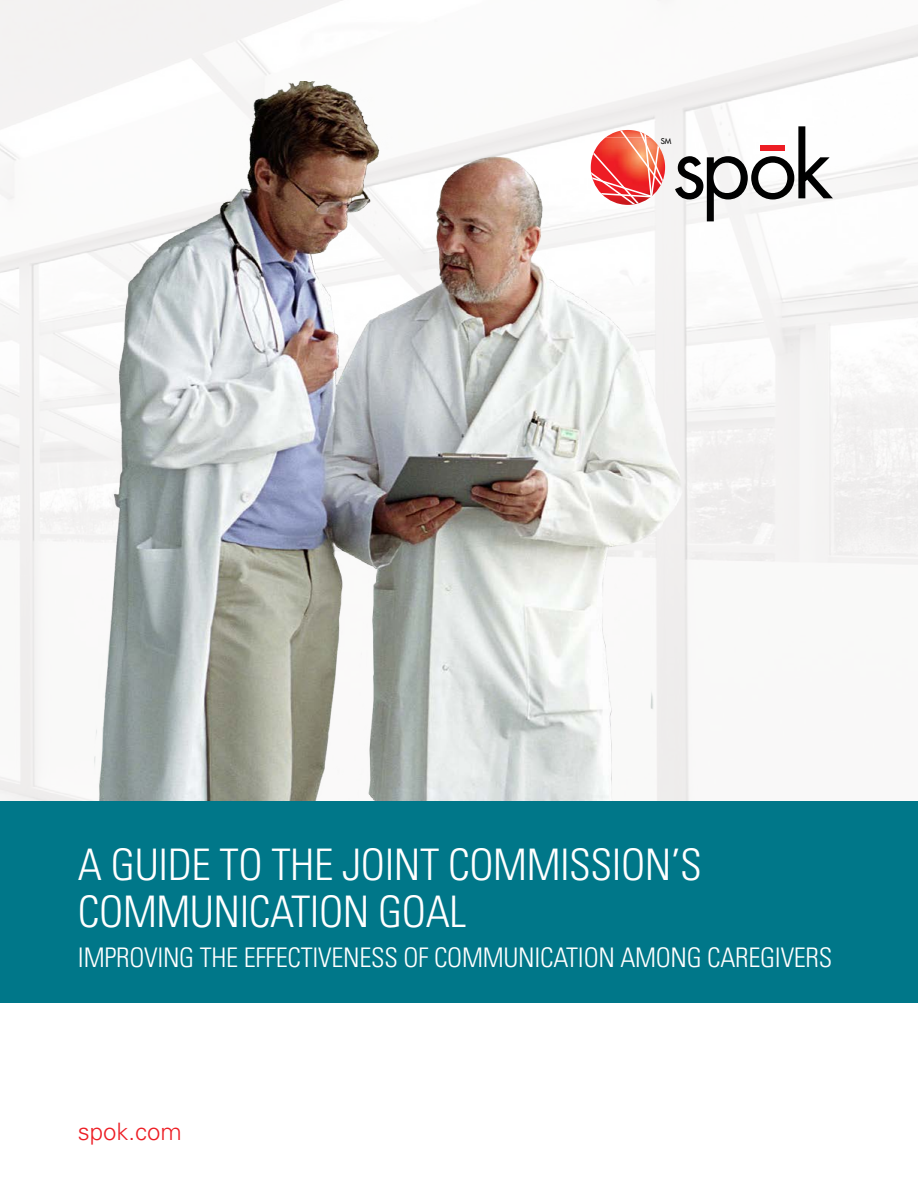
<style>
.page{position:relative;width:918px;height:1188px;background:#fff}
.page>*{position:absolute;margin:0;border:0;box-sizing:border-box;transform-origin:0 0}
.t1{font:300 condensed 43.5px/46.5px "Univers LT Std";letter-spacing:-.01em;color:#fff}
.t2{font:300 condensed 27px "Univers LT Std";letter-spacing:-.01em;color:#fff}
.t3{font:300 24px "Univers LT Std";color:#ed1d24}
.t4{font:500 7.65px "Futura Std";color:#000}
</style>
<div class="page">
<img style="left:0;top:0;width:918px;height:801px">
<svg style="left:776px;top:126px;width:57px;height:95px"></svg>
<div style="left:760px;top:145px;width:25px;height:6px;background:#ed1d24"></div>
<img style="left:34px;top:81px;width:742px;height:720px">
<div style="left:0;top:801px;width:918px;height:202px;background:#007789"></div>
<p class="t4" style="left:661px;top:136px;width:12px">SM</p>
<h1 class="t1" style="left:78px;top:842px;width:626px">A GUIDE TO THE JOINT COMMISSION’S<br>COMMUNICATION GOAL</h1>
<p class="t2" style="left:78px;top:942px;width:756px">IMPROVING THE EFFECTIVENESS OF COMMUNICATION AMONG CAREGIVERS</p>
<p class="t3" style="left:78px;top:1117px;width:106px">spok.com</p>
</div>
